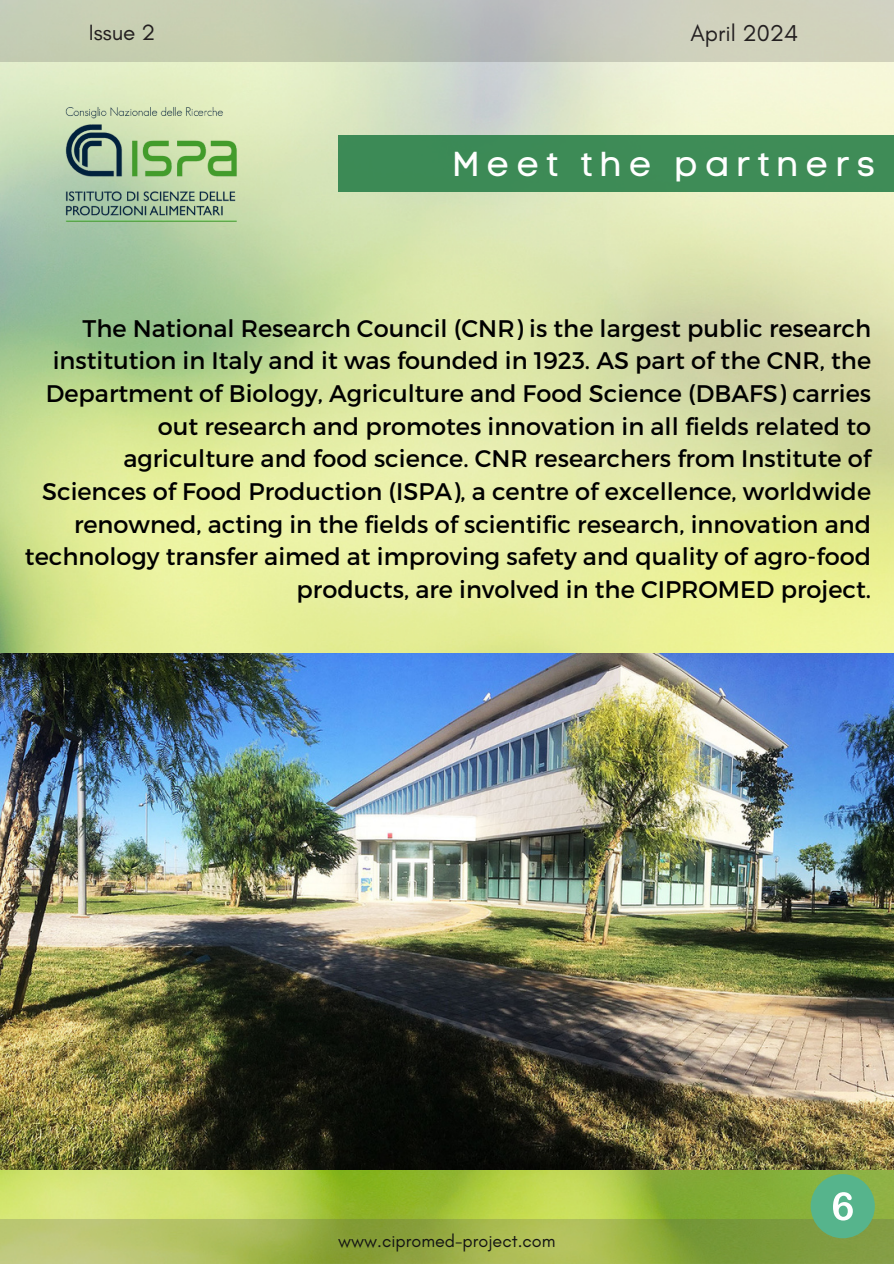
<style>
.page{position:relative;width:894px;height:1264px;background:#fff}
.page>*{position:absolute;margin:0;border:0;box-sizing:border-box;transform-origin:0 0}
.t1{font:34.65px "Code Pro Normal LC";letter-spacing:.2em;color:#fff}
.t2{font:24px/32.7px "Montserrat";color:#000;text-align:right}
.t3{font:23.4px "Glacial Indifference";color:#231f20}
.t4{font:22.5px "Glacial Indifference";color:#231f20}
.t5{font:18px "Glacial Indifference";color:#000}
</style>
<div class="page">
<img style="left:0;top:62px;width:893px;height:1157px">
<svg style="left:0;top:0;width:893px;height:62px"></svg>
<svg style="left:0;top:1219px;width:893px;height:44px"></svg>
<div style="left:338px;top:136px;width:555px;height:56px;background:#3d8b57"></div>
<div style="left:810px;top:1174px;width:64px;height:64px;background:#56b48c;border-radius:50%"></div>
<svg style="left:833px;top:1192px;width:19px;height:28px"></svg>
<img style="left:0;top:653px;width:893px;height:516px">
<img style="left:56px;top:99px;width:188px;height:130px">
<p class="t4" style="left:89px;top:18px;width:68px">Issue 2</p>
<p class="t3" style="left:690px;top:19px;width:109px">April 2024</p>
<h1 class="t1" style="left:452px;top:143px;width:424px">Meet the partners</h1>
<p class="t2" style="left:25px;top:311px;width:847px">The National Research Council (CNR) is the largest public research institution in Italy and it was founded in 1923. AS part of the CNR, the Department of Biology, Agriculture and Food Science (DBAFS) carries out research and promotes innovation in all fields related to agriculture and food science. CNR researchers from Institute of Sciences of Food Production (ISPA), a centre of excellence, worldwide renowned, acting in the fields of scientific research, innovation and technology transfer aimed at improving safety and quality of agro-food products, are involved in the CIPROMED project.</p>
<p class="t5" style="left:338px;top:1229px;width:219px">www.cipromed-project.com</p>
</div>
